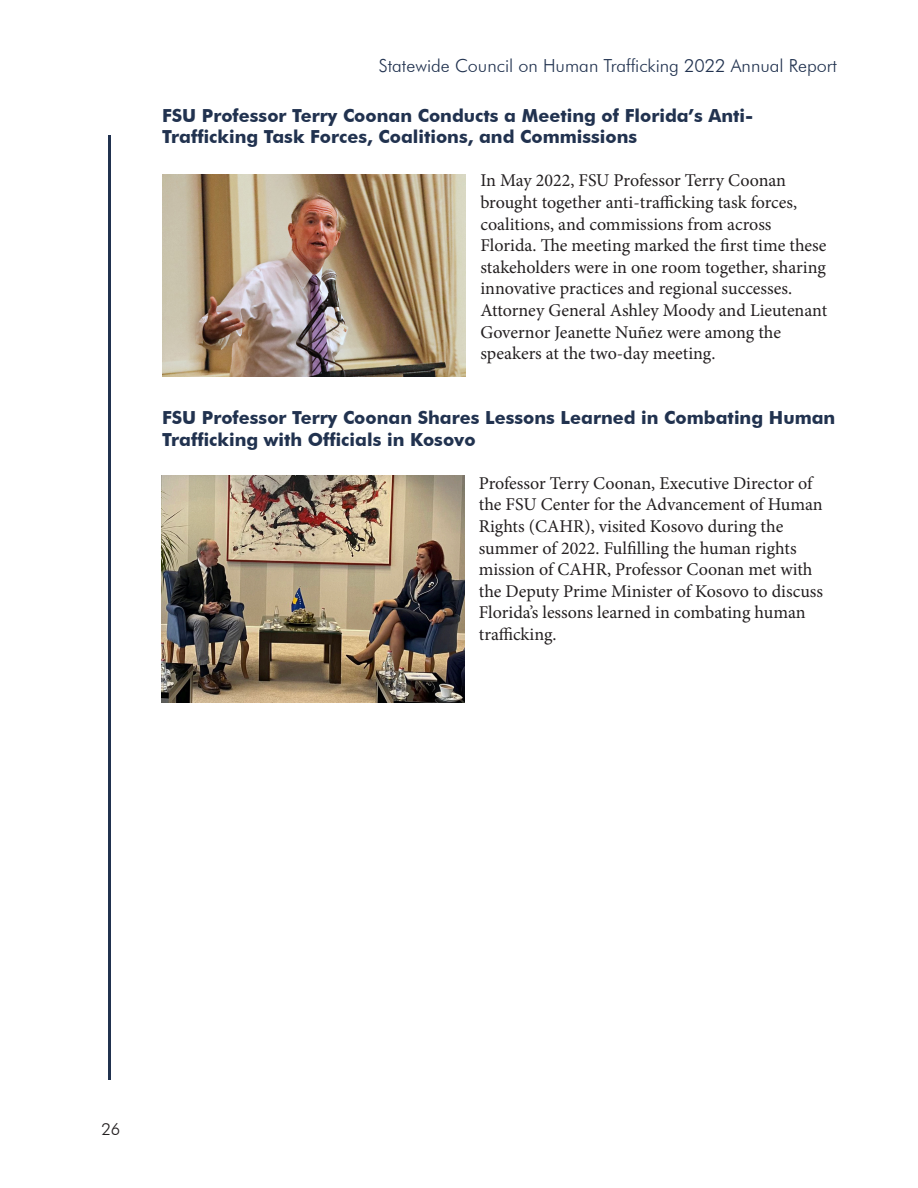
<style>
.page{position:relative;width:918px;height:1188px;background:#fff}
.page>*{position:absolute;margin:0;border:0;box-sizing:border-box;transform-origin:0 0}
.t1{font:18px/21.6px "Minion Pro";letter-spacing:-.005em;color:#231f20}
.Sub_header{font:700 18px/21.6px "Futura BT";color:#21324f}
.t2{font:300 18px "Futura BT";color:#21324f}
.t3{font:300 16.5px "Futura BT";color:#231f20}
</style>
<div class="page">
<hr style="left:108px;top:135px;width:3px;height:945px;background:#21324f">
<img style="left:162px;top:175px;width:303px;height:202px">
<img style="left:162px;top:475px;width:303px;height:227px">
<p class="t2" style="left:379px;top:55px;width:460px">Statewide Council on Human Trafficking 2022 Annual Report</p>
<p class="Sub_header" style="left:162px;top:104px;width:593px">FSU Professor Terry Coonan Conducts a Meeting of Florida’s Anti-<br>Trafficking Task Forces, Coalitions, and Commissions</p>
<p class="t1" style="left:480px;top:170px;width:348px">In May 2022, FSU Professor Terry Coonan brought together anti-trafficking task forces, coalitions, and commissions from across Florida. The meeting marked the first time these stakeholders were in one room together, sharing innovative practices and regional successes.<br>Attorney General Ashley Moody and Lieutenant Governor Jeanette Nuñez were among the speakers at the two-day meeting.</p>
<p class="Sub_header" style="left:162px;top:407px;width:675px">FSU Professor Terry Coonan Shares Lessons Learned in Combating Human<br>Trafficking with Officials in Kosovo</p>
<p class="t1" style="left:479px;top:472px;width:346px">Professor Terry Coonan, Executive Director of the FSU Center for the Advancement of Human Rights (CAHR), visited Kosovo during the summer of 2022. Fulfilling the human rights mission of CAHR, Professor Coonan met with the Deputy Prime Minister of Kosovo to discuss Florida’s lessons learned in combating human trafficking.</p>
<p class="t3" style="left:101px;top:1119px;width:21px">26</p>
</div>
